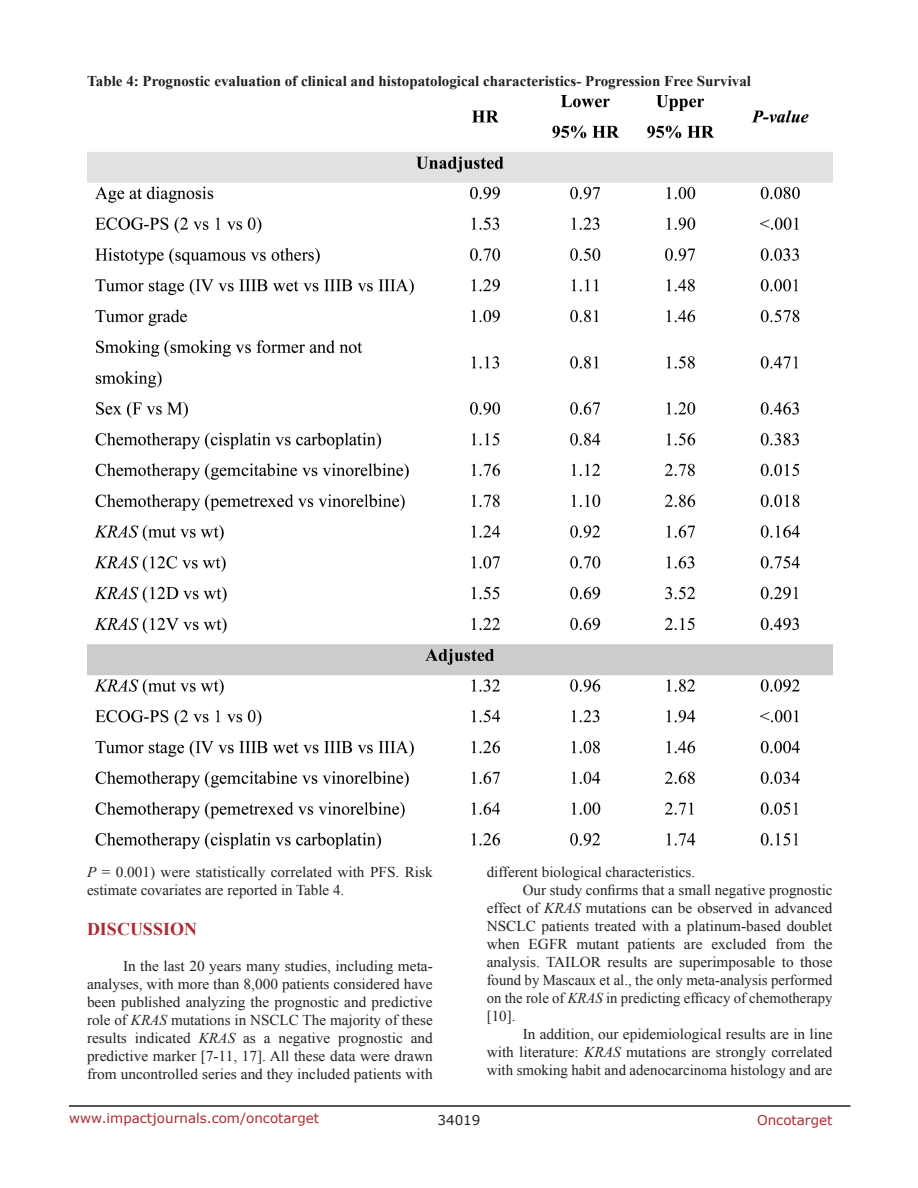
<style>
.page{position:relative;width:918px;height:1188px;background:#fff}
.page>*{position:absolute;margin:0;border:0;box-sizing:border-box;transform-origin:0 0}
.Heading{font:700 18px "Times New Roman";color:#ac2b31}
.BodyText{font:15px/18px "Times New Roman";color:#221f22;text-align:justify}
.TableHeading{font:700 15px "Times New Roman";color:#221f22}
.t1{font:13.5px "Verdana";color:#ac2b31}
.t2{font:13.5px "Verdana";color:#221f22}
.s1{font-style:italic}
</style>
<div class="page">
<hr style="left:69px;top:1105px;width:781px;height:2px;background:#231f20">
<img style="left:87px;top:95px;width:745px;height:754px">
<p class="TableHeading" style="left:87px;top:70px;width:665px">Table 4: Prognostic evaluation of clinical and histopatological characteristics- Progression Free Survival</p>
<p class="BodyText" style="left:87px;top:863px;width:347px"><span class="s1">P</span> = 0.001) were statistically correlated with PFS. Risk estimate covariates are reported in Table 4.</p>
<p class="Heading" style="left:87px;top:916px;width:112px">DISCUSSION</p>
<p class="BodyText" style="left:87px;top:957px;width:347px;text-indent:36px">In the last 20 years many studies, including meta&shy;analyses, with more than 8,000 patients considered have been published analyzing the prognostic and predictive role of <span class="s1">KRAS</span> mutations in NSCLC The majority of these results indicated <span class="s1">KRAS</span> as a negative prognostic and predictive marker [7-11, 17]. All these data were drawn from uncontrolled series and they included patients with</p>
<p class="BodyText" style="left:487px;top:863px;width:210px">different biological characteristics.</p>
<p class="BodyText" style="left:487px;top:881px;width:347px;text-indent:36px">Our study confirms that a small negative prognostic effect of <span class="s1">KRAS</span> mutations can be observed in advanced NSCLC patients treated with a platinum-based doublet when EGFR mutant patients are excluded from the analysis. TAILOR results are superimposable to those found by Mascaux et al., the only meta-analysis performed on the role of <span class="s1">KRAS</span> in predicting efficacy of chemotherapy [10].</p>
<p class="BodyText" style="left:487px;top:1025px;width:347px;text-indent:36px">In addition, our epidemiological results are in line with literature: <span class="s1">KRAS</span> mutations are strongly correlated with smoking habit and adenocarcinoma histology and are</p>
<p class="t1" style="left:69px;top:1109px;width:252px">www.impactjournals.com/oncotarget</p>
<p class="t2" style="left:438px;top:1111px;width:44px">34019</p>
<p class="t1" style="left:757px;top:1111px;width:77px">Oncotarget</p>
</div>
